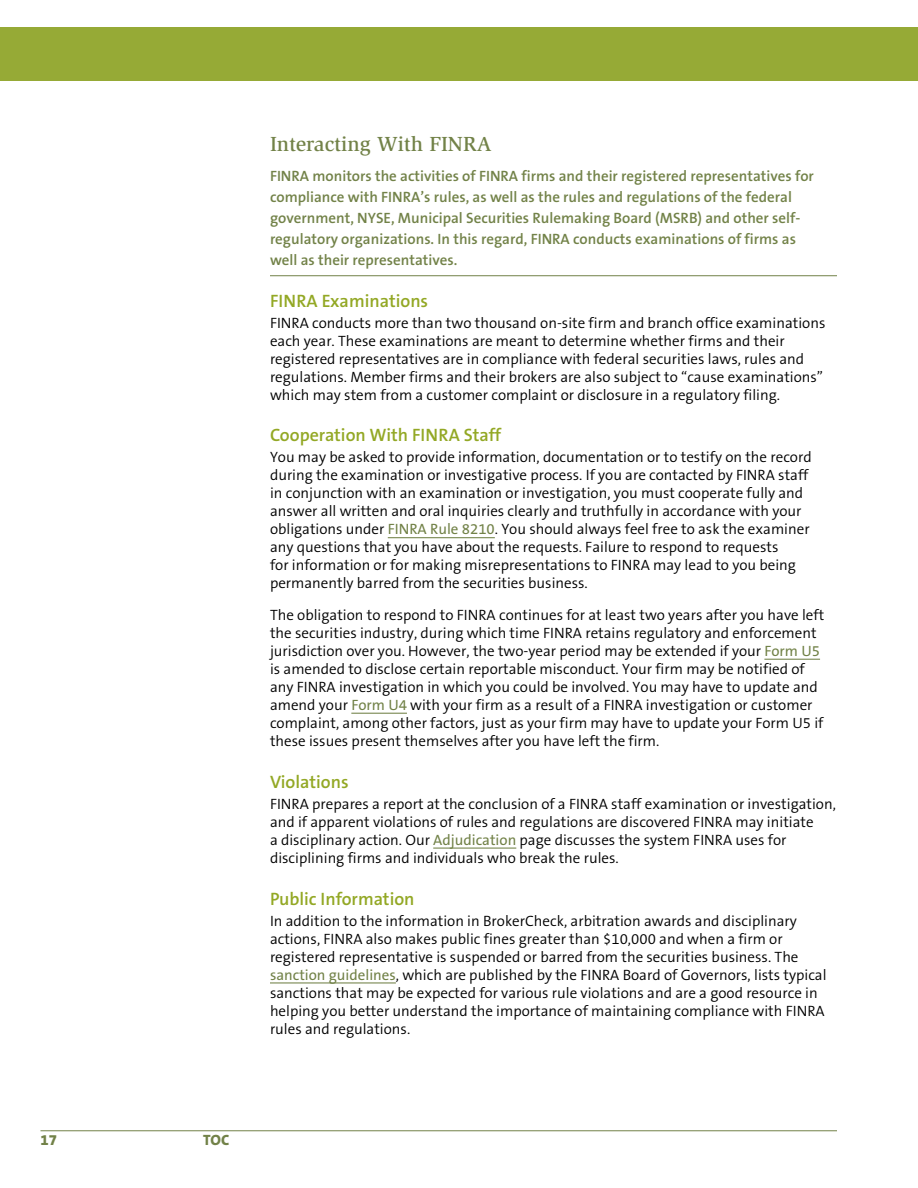
<style>
.page{position:relative;width:918px;height:1188px;background:#fff}
.page>*{position:absolute;margin:0;border:0;box-sizing:border-box;transform-origin:0 0}
.t1{font:500 21px "Slimbach LT";color:#728248}
.t2{font:600 18px "The Sans B6";color:#93a825}
.t3{font:300 15px/18px "The Sans B4";color:#000}
.t4{font:600 15px/21px "The Sans B6";color:#728248}
.t5{font:800 15px "The Sans B8";color:#728248}
.s1{font-family:"The Sans B5 Plain";font-weight:400;color:#728248}
</style>
<div class="page">
<div style="left:0;top:27px;width:918px;height:54px;background:#96aa36"></div>
<hr style="left:40px;top:1130px;width:797px;height:1px;background:#728248">
<hr style="left:270px;top:275px;width:567px;height:1px;background:#728248">
<hr style="left:388px;top:537px;width:107px;height:1px;background:#728248">
<hr style="left:764px;top:659px;width:56px;height:1px;background:#728248">
<hr style="left:351px;top:713px;width:56px;height:1px;background:#728248">
<hr style="left:433px;top:848px;width:83px;height:1px;background:#728248">
<hr style="left:270px;top:982px;width:126px;height:1px;background:#728248">
<p class="t5" style="left:40px;top:1132px;width:18px">17</p>
<p class="t5" style="left:203px;top:1132px;width:28px">TOC</p>
<h1 class="t1" style="left:270px;top:131px;width:223px">Interacting With FINRA</h1>
<p class="t4" style="left:270px;top:166px;width:545px">FINRA monitors the activities of FINRA firms and their registered representatives for compliance with FINRA’s rules, as well as the rules and regulations of the federal government, NYSE, Municipal Securities Rulemaking Board (MSRB) and other self&shy;regulatory organizations. In this regard, FINRA conducts examinations of firms as well as their representatives.</p>
<p class="t2" style="left:270px;top:291px;width:160px">FINRA Examinations</p>
<p class="t3" style="left:270px;top:314px;width:557px">FINRA conducts more than two thousand on-site firm and branch office examinations each year. These examinations are meant to determine whether firms and their registered representatives are in compliance with federal securities laws, rules and regulations. Member firms and their brokers are also subject to “cause examinations” which may stem from a customer complaint or disclosure in a regulatory filing.</p>
<p class="t2" style="left:270px;top:426px;width:233px">Cooperation With FINRA Staff</p>
<p class="t3" style="left:270px;top:449px;width:543px">You may be asked to provide information, documentation or to testify on the record during the examination or investigative process. If you are contacted by FINRA staff in conjunction with an examination or investigation, you must cooperate fully and answer all written and oral inquiries clearly and truthfully in accordance with your obligations under <span class="s1">FINRA Rule 8210</span>. You should always feel free to ask the examiner any questions that you have about the requests. Failure to respond to requests<br>for information or for making misrepresentations to FINRA may lead to you being permanently barred from the securities business.</p>
<p class="t3" style="left:270px;top:606px;width:556px">The obligation to respond to FINRA continues for at least two years after you have left the securities industry, during which time FINRA retains regulatory and enforcement jurisdiction over you. However, the two-year period may be extended if your <span class="s1">Form U5 </span>is amended to disclose certain reportable misconduct. Your firm may be notified of any FINRA investigation in which you could be involved. You may have to update and amend your <span class="s1">Form U4</span> with your firm as a result of a FINRA investigation or customer complaint, among other factors, just as your firm may have to update your Form U5 if these issues present themselves after you have left the firm.</p>
<p class="t2" style="left:270px;top:772px;width:80px">Violations</p>
<p class="t3" style="left:270px;top:795px;width:568px">FINRA prepares a report at the conclusion of a FINRA staff examination or investigation, and if apparent violations of rules and regulations are discovered FINRA may initiate<br>a disciplinary action. Our <span class="s1">Adjudication</span> page discusses the system FINRA uses for disciplining firms and individuals who break the rules.</p>
<p class="t2" style="left:270px;top:889px;width:146px">Public Information</p>
<p class="t3" style="left:270px;top:912px;width:558px">In addition to the information in BrokerCheck, arbitration awards and disciplinary actions, FINRA also makes public fines greater than $10,000 and when a firm or registered representative is suspended or barred from the securities business. The <span class="s1">sanction guidelines</span>, which are published by the FINRA Board of Governors, lists typical sanctions that may be expected for various rule violations and are a good resource in helping you better understand the importance of maintaining compliance with FINRA rules and regulations.</p>
</div>
